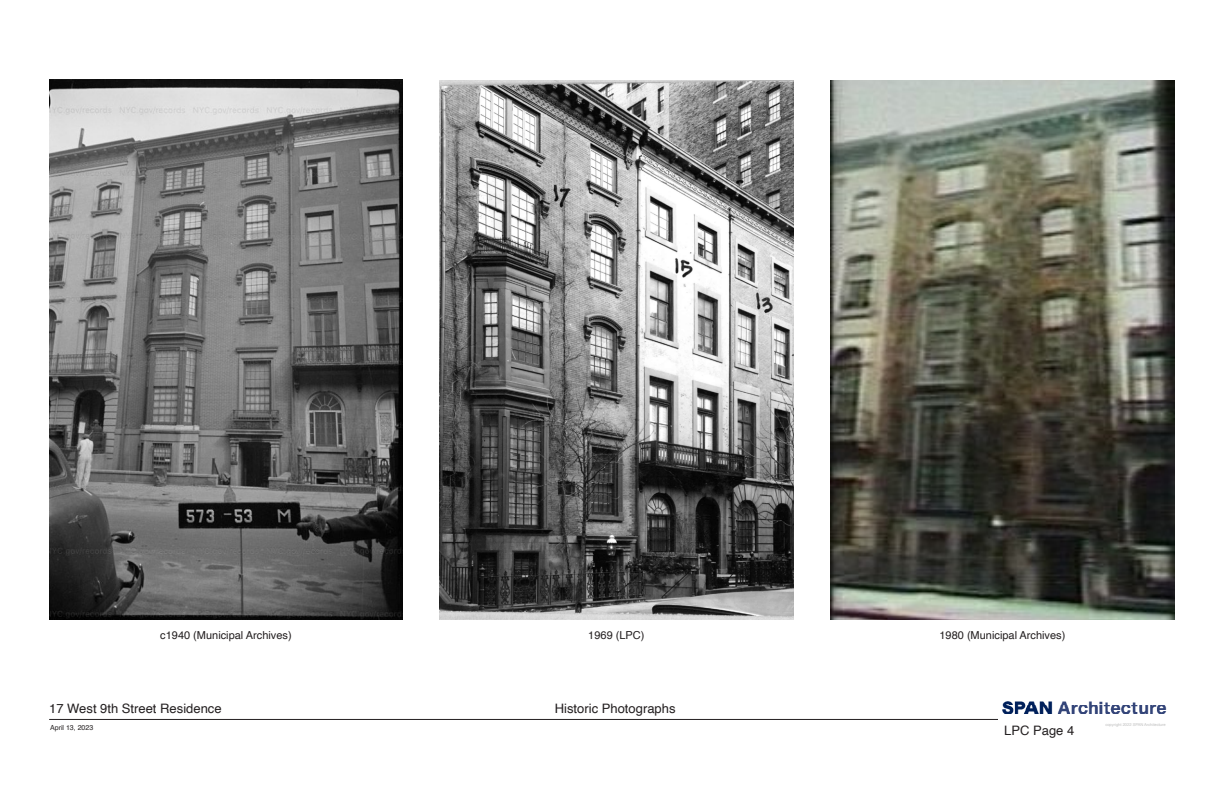
<style>
.page{position:relative;width:1224px;height:792px;background:#fff}
.page>*{position:absolute;margin:0;border:0;box-sizing:border-box;transform-origin:0 0}
.t1{font:13px "Helvetica";color:#231f20}
.t2{font:11px "Helvetica";color:#231f20}
.t3{font:7px "Helvetica";color:#231f20}
.t4{font:4px "Helvetica";color:#bfbfbf}
</style>
<div class="page">
<hr style="left:49px;top:719px;width:1116px;height:1px;background:#231f20">
<img style="left:1002px;top:701px;width:165px;height:13px">
<img style="left:49px;top:80px;width:354px;height:539px">
<img style="left:830px;top:80px;width:345px;height:540px">
<img style="left:440px;top:80px;width:353px;height:539px">
<p class="t2" style="left:160px;top:627px;width:133px">c1940 (Municipal Archives)</p>
<p class="t2" style="left:588px;top:627px;width:58px">1969 (LPC)</p>
<p class="t2" style="left:939px;top:627px;width:127px">1980 (Municipal Archives)</p>
<p class="t1" style="left:49px;top:698px;width:174px">17 West 9th Street Residence</p>
<p class="t3" style="left:50px;top:722px;width:45px">April 13, 2023</p>
<p class="t1" style="left:555px;top:698px;width:122px">Historic Photographs</p>
<p class="t1" style="left:1004px;top:721px;width:72px">LPC Page 4</p>
<p class="t4" style="left:1105px;top:722px;width:62px">copyright 2022 SPAN Architecture</p>
</div>
